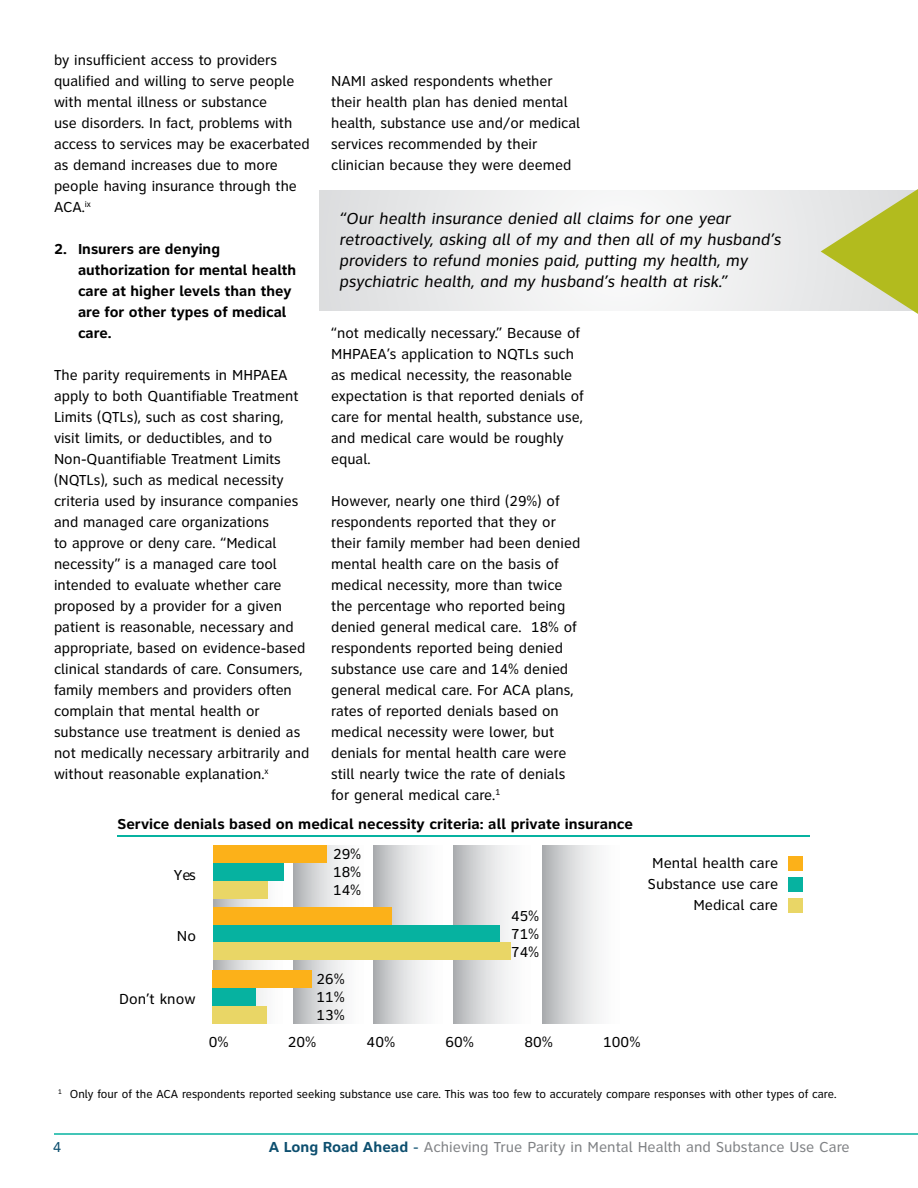
<style>
.page{position:relative;width:918px;height:1188px;background:#fff}
.page>*{position:absolute;margin:0;border:0;box-sizing:border-box;transform-origin:0 0}
.t1{font:italic 16.5px/21px "Clearview ATT";color:#000}
.t2{font:15px/21px "Clearview ATT";color:#000}
.t3{font:700 15px/21px "Clearview ATT";color:#000}
.t4{font:15px "Clearview ATT";color:#808285}
.t5{font:15px "Clearview ATT";color:#0d4f6f}
.t6{font:12px "Clearview ATT";color:#000;scale:.96 1}
.s1{font-weight:700;color:#0d4f6f}
.s2{color:#0d4f6f}
</style>
<div class="page">
<hr style="left:54px;top:1133px;width:864px;height:2px;background:#06b2a0">
<svg style="left:320px;top:191px;width:501px;height:119px"></svg>
<svg style="left:821px;top:189px;width:97px;height:125px;background:#cbd081"></svg>
<img style="left:293px;top:845px;width:52px;height:178px">
<img style="left:453px;top:845px;width:58px;height:178px">
<div style="left:213px;top:845px;width:113px;height:18px;background:#fcb119"></div>
<div style="left:213px;top:863px;width:71px;height:18px;background:#06b2a0"></div>
<div style="left:213px;top:881px;width:55px;height:18px;background:#e9d666"></div>
<div style="left:213px;top:907px;width:179px;height:18px;background:#fcb119"></div>
<div style="left:213px;top:925px;width:287px;height:17px;background:#06b2a0"></div>
<div style="left:213px;top:942px;width:297px;height:18px;background:#e9d666"></div>
<div style="left:213px;top:970px;width:99px;height:18px;background:#fcb119"></div>
<div style="left:213px;top:988px;width:43px;height:18px;background:#06b2a0"></div>
<div style="left:213px;top:1006px;width:54px;height:17px;background:#e9d666"></div>
<hr style="left:118px;top:835px;width:692px;height:2px;background:#06b2a0">
<div style="left:788px;top:857px;width:15px;height:14px;background:#fcb119"></div>
<div style="left:788px;top:878px;width:15px;height:14px;background:#06b2a0"></div>
<div style="left:788px;top:898px;width:15px;height:14px;background:#e9d666"></div>
<p class="t2" style="left:54px;top:50px;width:257px">by insufficient access to providers qualified and willing to serve people with mental illness or substance<br>use disorders. In fact, problems with access to services may be exacerbated as demand increases due to more people having insurance through the<br>ACA.<sup>ix</sup></p>
<p class="t3" style="left:78px;top:239px;width:220px;text-indent:-24px">2. Insurers are denying authorization for mental health care at higher levels than they are for other types of medical care.</p>
<p class="t2" style="left:54px;top:365px;width:257px">The parity requirements in MHPAEA apply to both Quantifiable Treatment Limits (QTLs), such as cost sharing, visit limits, or deductibles, and to Non-Quantifiable Treatment Limits (NQTLs), such as medical necessity criteria used by insurance companies and managed care organizations<br>to approve or deny care. “Medical necessity” is a managed care tool intended to evaluate whether care proposed by a provider for a given patient is reasonable, necessary and appropriate, based on evidence-based clinical standards of care. Consumers, family members and providers often complain that mental health or substance use treatment is denied as not medically necessary arbitrarily and without reasonable explanation.<sup>x</sup></p>
<p class="t2" style="left:331px;top:71px;width:251px">NAMI asked respondents whether their health plan has denied mental health, substance use and/or medical services recommended by their clinician because they were deemed</p>
<p class="t1" style="left:339px;top:208px;width:443px">“Our health insurance denied all claims for one year retroactively, asking all of my and then all of my husband’s providers to refund monies paid, putting my health, my psychiatric health, and my husband’s health at risk.”</p>
<p class="t2" style="left:331px;top:323px;width:254px">“not medically necessary.” Because of MHPAEA’s application to NQTLs such as medical necessity, the reasonable expectation is that reported denials of care for mental health, substance use, and medical care would be roughly equal.</p>
<p class="t2" style="left:331px;top:491px;width:251px">However, nearly one third (29%) of respondents reported that they or their family member had been denied mental health care on the basis of medical necessity, more than twice the percentage who reported being denied general medical care. 18% of respondents reported being denied substance use care and 14% denied general medical care. For ACA plans, rates of reported denials based on medical necessity were lower, but denials for mental health care were still nearly twice the rate of denials for general medical care.<sup>1</sup></p>
<p class="t3" style="left:117px;top:814px;width:517px">Service denials based on medical necessity criteria: all private insurance</p>
<p class="t2" style="left:174px;top:864px;width:24px">Yes</p>
<p class="t2" style="left:177px;top:926px;width:21px">No</p>
<p class="t2" style="left:119px;top:989px;width:78px">Don’t know</p>
<p class="t2" style="left:333px;top:845px;width:30px;line-height:18px;text-align:justify">29% 18% 14%</p>
<p class="t2" style="left:316px;top:970px;width:30px;line-height:18px;text-align:justify">26% 11% 13%</p>
<p class="t2" style="left:511px;top:907px;width:30px;line-height:18px;text-align:justify">45% 71% 74%</p>
<p class="t2" style="left:209px;top:1032px;width:21px">0%</p>
<p class="t2" style="left:288px;top:1032px;width:30px">20%</p>
<p class="t2" style="left:367px;top:1032px;width:30px">40%</p>
<p class="t2" style="left:445px;top:1032px;width:30px">60%</p>
<p class="t2" style="left:524px;top:1032px;width:30px">80%</p>
<p class="t2" style="left:603px;top:1032px;width:39px">100%</p>
<p class="t2" style="left:648px;top:852px;width:132px;text-align:right">Mental health care<br>Substance use care<br>Medical care</p>
<p class="t6" style="left:58px;top:1087px;width:812px"><sup>1</sup> Only four of the ACA respondents reported seeking substance use care. This was too few to accurately compare responses with other types of care.</p>
<p class="t5" style="left:53px;top:1138px;width:10px">4</p>
<p class="t4" style="left:269px;top:1138px;width:582px"><span class="s1">A Long Road Ahead</span> <span class="s2">-</span> Achieving True Parity in Mental Health and Substance Use Care</p>
</div>
